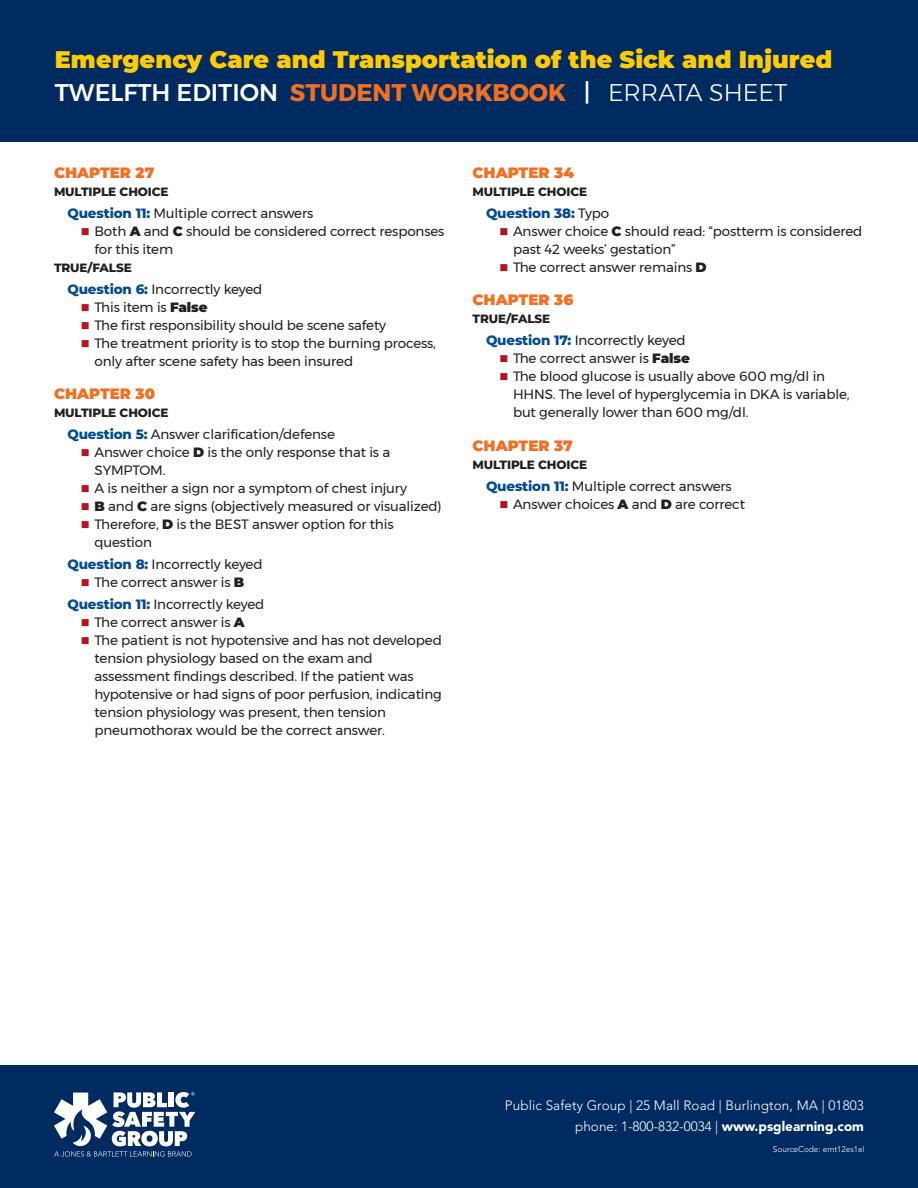
<style>
.page{position:relative;width:918px;height:1188px;background:#fff}
.page>*{position:absolute;margin:0;border:0;box-sizing:border-box;transform-origin:0 0}
.t1{font:900 24px/33px "Montserrat";color:#ffcb05}
.t2{font:900 15px "Montserrat";color:#f36f21}
.t3{font:13.5px/18px "Montserrat";letter-spacing:-.01em;color:#231f20}
.t4{font:300 13.5px/21px "Avenir LT Std";letter-spacing:.01em;color:#fff;text-align:right}
.t5{font:800 12px "Montserrat";letter-spacing:-.01em;color:#231f20}
.t6{font:300 8.25px "Avenir LT Std";color:#fff}
.s1{font-weight:500;color:#fff}
.s2{font-weight:700;color:#f36f21}
.s3{font-weight:300;color:#fff}
.s4{font-weight:800;color:#004b91}
.s5{font-weight:900}
</style>
<div class="page">
<div style="left:0;top:1065px;width:918px;height:123px;background:#002b61"></div>
<svg style="left:54px;top:1092px;width:141px;height:65px"></svg>
<div style="left:0;top:0;width:918px;height:141px;background:#002b61"></div>
<h1 class="t1" style="left:55px;top:41px;width:779px">Emergency Care and Transportation of the Sick and Injured<br><span class="s1">TWELFTH EDITION</span> <span class="s2">STUDENT WORKBOOK</span> <span class="s1">|</span> <span class="s3">ERRATA SHEET</span></h1>
<p class="t2" style="left:54px;top:161px;width:102px">CHAPTER 27</p>
<p class="t5" style="left:54px;top:183px;width:116px">MULTIPLE CHOICE</p>
<p class="t3" style="left:94px;top:204px;width:351px;text-indent:-27px"><span class="s4">Question 11:</span> Multiple correct answers<br>Both <span class="s5">A</span> and <span class="s5">C</span> should be considered correct responses for this item</p>
<p class="t5" style="left:54px;top:259px;width:79px">TRUE/FALSE</p>
<p class="t3" style="left:94px;top:280px;width:343px;text-indent:-27px"><span class="s4">Question 6:</span> Incorrectly keyed<br>This item is <span class="s5">False<br></span>The first responsibility should be scene safety<br>The treatment priority is to stop the burning process, only after scene safety has been insured</p>
<p class="t2" style="left:54px;top:383px;width:103px">CHAPTER 30</p>
<p class="t5" style="left:54px;top:404px;width:116px">MULTIPLE CHOICE</p>
<p class="t3" style="left:94px;top:425px;width:349px;text-indent:-27px"><span class="s4">Question 5:</span> Answer clarification/defense<br>Answer choice <span class="s5">D</span> is the only response that is a SYMPTOM.<br>A is neither a sign nor a symptom of chest injury<br><span class="s5">B</span> and <span class="s5">C</span> are signs (objectively measured or visualized)<br>Therefore, <span class="s5">D</span> is the BEST answer option for this question</p>
<p class="t3" style="left:94px;top:555px;width:170px;text-indent:-27px"><span class="s4">Question 8:</span> Incorrectly keyed<br>The correct answer is <span class="s5">B</span></p>
<p class="t3" style="left:94px;top:595px;width:349px;text-indent:-27px"><span class="s4">Question 11:</span> Incorrectly keyed<br>The correct answer is <span class="s5">A<br></span>The patient is not hypotensive and has not developed tension physiology based on the exam and assessment findings described. If the patient was hypotensive or had signs of poor perfusion, indicating tension physiology was present, then tension pneumothorax would be the correct answer.</p>
<p class="t2" style="left:472px;top:161px;width:103px">CHAPTER 34</p>
<p class="t5" style="left:472px;top:183px;width:116px">MULTIPLE CHOICE</p>
<p class="t3" style="left:513px;top:204px;width:351px;text-indent:-27px"><span class="s4">Question 38:</span> Typo<br>Answer choice <span class="s5">C</span> should read: “postterm is considered past 42 weeks’ gestation”<br>The correct answer remains <span class="s5">D</span></p>
<p class="t2" style="left:472px;top:289px;width:102px">CHAPTER 36</p>
<p class="t5" style="left:472px;top:310px;width:79px">TRUE/FALSE</p>
<p class="t3" style="left:513px;top:331px;width:338px;text-indent:-27px"><span class="s4">Question 17:</span> Incorrectly keyed<br>The correct answer is <span class="s5">False<br></span>The blood glucose is usually above 600 mg/dl in HHNS. The level of hyperglycemia in DKA is variable, but generally lower than 600 mg/dl.</p>
<p class="t2" style="left:472px;top:434px;width:102px">CHAPTER 37</p>
<p class="t5" style="left:472px;top:456px;width:116px">MULTIPLE CHOICE</p>
<p class="t3" style="left:513px;top:477px;width:234px;text-indent:-27px"><span class="s4">Question 11:</span> Multiple correct answers<br>Answer choices <span class="s5">A</span> and <span class="s5">D</span> are correct</p>
<p class="t4" style="left:505px;top:1095px;width:361px">Public Safety Group | 25 Mall Road | Burlington, MA | 01803 phone: 1-800-832-0034 | <span class="s5">www.psglearning.com</span></p>
<p class="t6" style="left:773px;top:1144px;width:93px">SourceCode: emt12es1el</p>
</div>
